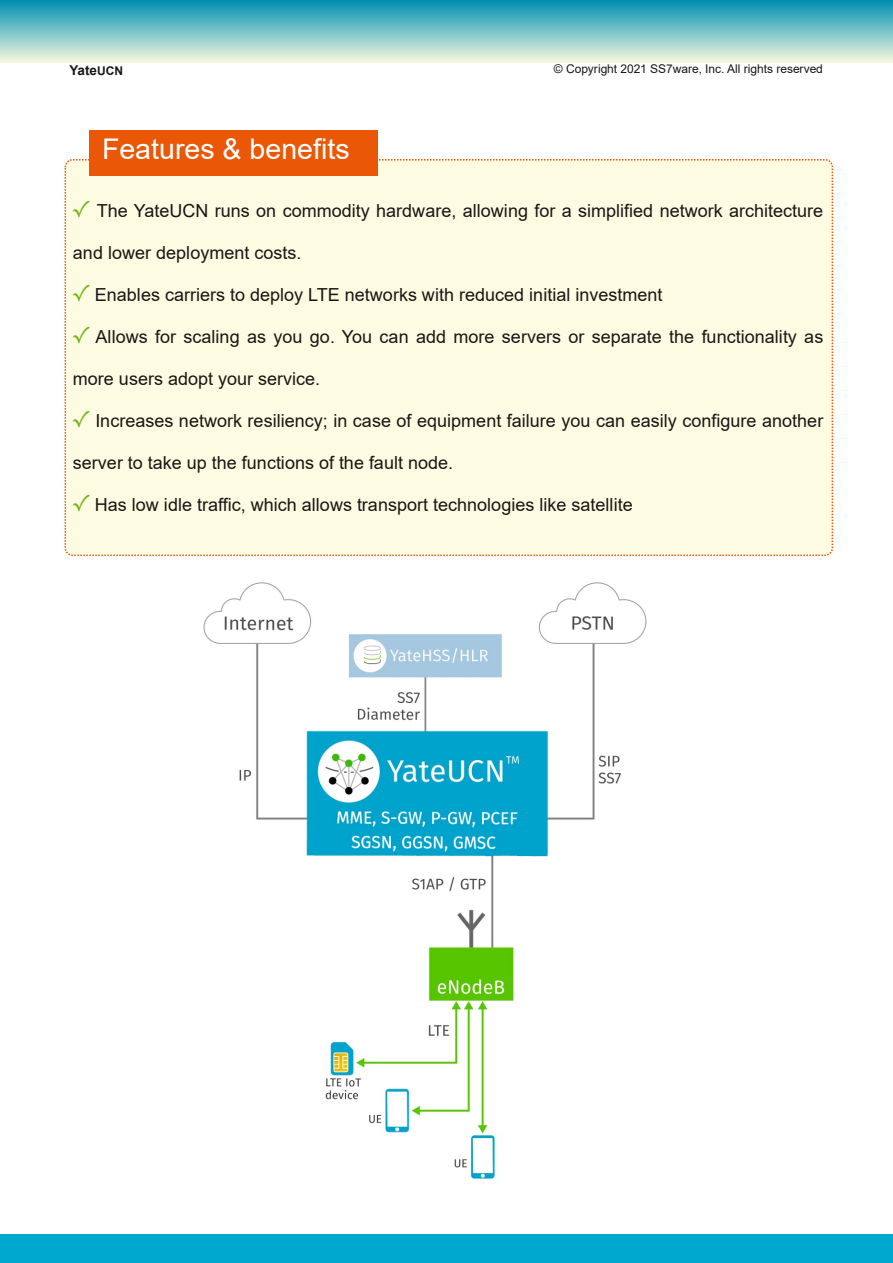
<style>
.page{position:relative;width:893px;height:1263px;background:#fff}
.page>*{position:absolute;margin:0;border:0;box-sizing:border-box;transform-origin:0 0}
.t1{font:28.5px "Arial";color:#fff}
.t2{font:18px "Arial";color:#181715}
.t3{font:700 13.5px "Arial";color:#181715}
.t4{font:12px "Arial";letter-spacing:-.005em;color:#181715}
.s1{font-size:12px}
.s2{font-family:"Californian FB";font-weight:700;font-size:24px;color:#76b616}
</style>
<div class="page">
<div style="left:65px;top:160px;width:767px;height:395px;background:#fdfbe2;border-radius:8px"></div>
<div style="left:89px;top:130px;width:288px;height:46px;background:#ea5807"></div>
<div style="left:0;top:1234px;width:893px;height:29px;background:#00a8cf"></div>
<div style="left:1px;top:0;width:891px;height:63px;background:linear-gradient(to bottom,#008fb0,#f8f9e1)"></div>
<img style="left:203px;top:582px;width:444px;height:598px">
<p class="t3" style="left:69px;top:62px;width:55px">Yate<span class="s1">UCN</span></p>
<p class="t4" style="left:554px;top:62px;width:271px">© Copyright 2021 SS7ware, Inc. All rights reserved</p>
<h1 class="t1" style="left:102px;top:133px;width:249px">Features &amp; benefits</h1>
<p class="t2" style="left:73px;top:201px;width:752px"><span class="s2">√</span> The YateUCN runs on commodity hardware, allowing for a simplified network architecture</p>
<p class="t2" style="left:73px;top:243px;width:230px">and lower deployment costs.</p>
<p class="t2" style="left:73px;top:285px;width:591px"><span class="s2">√</span> Enables carriers to deploy LTE networks with reduced initial investment</p>
<p class="t2" style="left:73px;top:327px;width:752px"><span class="s2">√</span> Allows for scaling as you go. You can add more servers or separate the functionality as</p>
<p class="t2" style="left:73px;top:369px;width:249px">more users adopt your service.</p>
<p class="t2" style="left:73px;top:411px;width:752px"><span class="s2">√</span> Increases network resiliency; in case of equipment failure you can easily configure another</p>
<p class="t2" style="left:73px;top:453px;width:382px">server to take up the functions of the fault node.</p>
<p class="t2" style="left:73px;top:495px;width:561px"><span class="s2">√</span> Has low idle traffic, which allows transport technologies like satellite</p>
</div>
